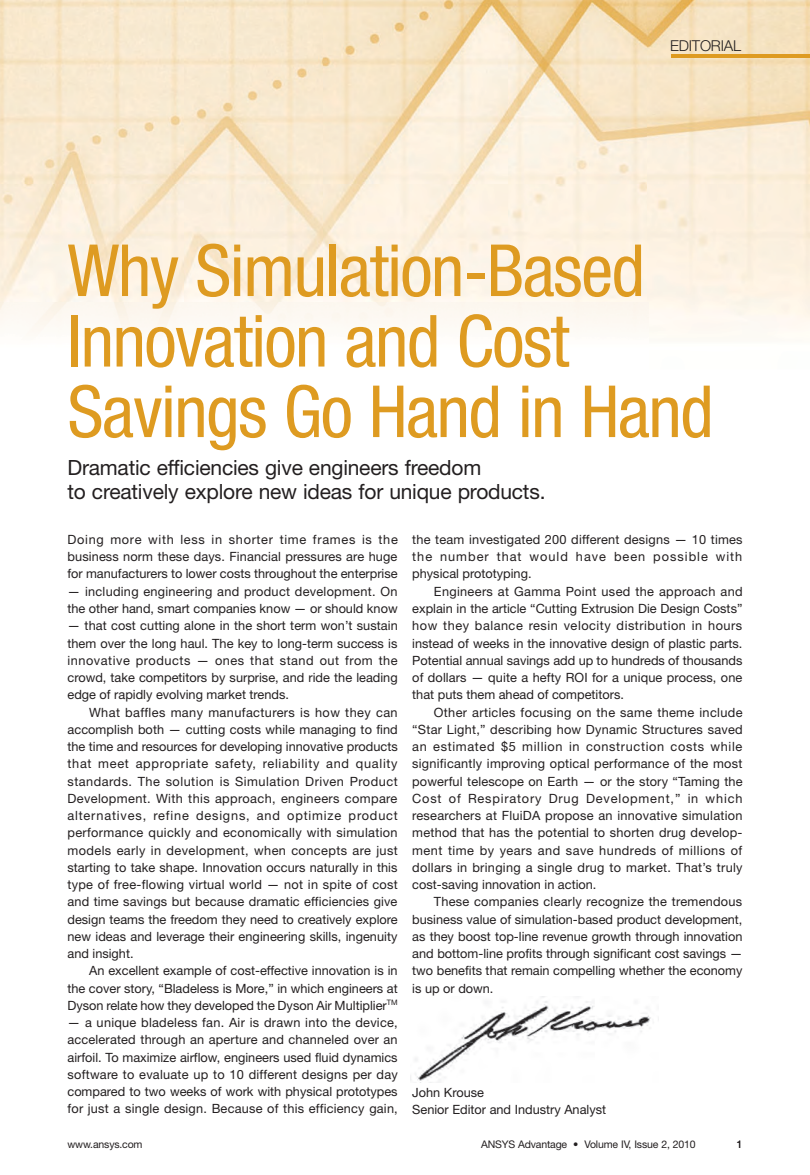
<style>
.page{position:relative;width:810px;height:1175px;background:#fff}
.page>*{position:absolute;margin:0;border:0;box-sizing:border-box;transform-origin:0 0}
.t1{font:condensed 72px/70.5px "Helvetica Neue LT Pro";letter-spacing:-.02em;color:#de9b21}
.t2{font:21px/24px "Helvetica Neue LT Pro";letter-spacing:-.01em;color:#231f20}
.t3{font:300 15px "Helvetica Neue LT Pro";letter-spacing:-.015em;color:#231f20}
.t4{font:12.75px/17.2px "Helvetica Neue LT Pro";color:#231f20;text-align:justify}
.t5{font:12.75px/17.2px "Helvetica Neue LT Pro";letter-spacing:.02em;color:#231f20}
.t6{font:10.5px "Helvetica Neue LT Pro";letter-spacing:-.015em;color:#231f20}
</style>
<div class="page">
<img style="left:0;top:0;width:810px;height:339px">
<img style="left:415px;top:996px;width:244px;height:86px">
<hr style="left:671px;top:55px;width:139px;height:3px;background:#de9b21">
<p class="t3" style="left:670px;top:37px;width:72px">EDITORIAL</p>
<h1 class="t1" style="left:68px;top:234px;width:648px">Why Simulation-Based<br>Innovation and Cost<br>Savings Go Hand in Hand</h1>
<h2 class="t2" style="left:68px;top:454px;width:480px">Dramatic efficiencies give engineers freedom<br>to creatively explore new ideas for unique products.</h2>
<p class="t4" style="left:68px;top:530px;width:332px">Doing more with less in shorter time frames is the business norm these days. Financial pressures are huge for manufacturers to lower costs throughout the enterprise</p>
<p class="t5" style="left:68px;top:582px;width:332px">— including engineering and product development. On the other hand, smart companies know — or should know</p>
<p class="t4" style="left:68px;top:617px;width:332px">— that cost cutting alone in the short term won’t sustain them over the long haul. The key to long-term success is innovative products — ones that stand out from the crowd, take competitors by surprise, and ride the leading edge of rapidly evolving market trends.</p>
<p class="t4" style="left:68px;top:703px;width:332px;text-indent:22px">What baffles many manufacturers is how they can accomplish both — cutting costs while managing to find the time and resources for developing innovative products that meet appropriate safety, reliability and quality standards. The solution is Simulation Driven Product Development. With this approach, engineers compare alternatives, refine designs, and optimize product performance quickly and economically with simulation models early in development, when concepts are just starting to take shape. Innovation occurs naturally in this type of free-flowing virtual world — not in spite of cost and time savings but because dramatic efficiencies give design teams the freedom they need to creatively explore new ideas and leverage their engineering skills, ingenuity and insight.</p>
<p class="t4" style="left:68px;top:962px;width:332px;text-indent:22px">An excellent example of cost-effective innovation is in the cover story, “Bladeless is More,” in which engineers at Dyson relate how they developed the Dyson Air Multiplier<sup>TM</sup></p>
<p class="t4" style="left:67px;top:1013px;width:332px">— a unique bladeless fan. Air is drawn into the device, accelerated through an aperture and channeled over an airfoil. To maximize airflow, engineers used fluid dynamics software to evaluate up to 10 different designs per day compared to two weeks of work with physical prototypes for just a single design. Because of this efficiency gain,</p>
<p class="t4" style="left:412px;top:530px;width:332px">the team investigated 200 different designs — 10 times the number that would have been possible with physical prototyping.</p>
<p class="t4" style="left:412px;top:582px;width:332px;text-indent:22px">Engineers at Gamma Point used the approach and explain in the article “Cutting Extrusion Die Design Costs” how they balance resin velocity distribution in hours instead of weeks in the innovative design of plastic parts.<br>Potential annual savings add up to hundreds of thousands of dollars — quite a hefty ROI for a unique process, one that puts them ahead of competitors.</p>
<p class="t4" style="left:412px;top:703px;width:332px;text-indent:22px">Other articles focusing on the same theme include “Star Light,” describing how Dynamic Structures saved an estimated $5 million in construction costs while significantly improving optical performance of the most powerful telescope on Earth — or the story “Taming the Cost of Respiratory Drug Development,” in which researchers at FluiDA propose an innovative simulation method that has the potential to shorten drug develop&shy;ment time by years and save hundreds of millions of dollars in bringing a single drug to market. That’s truly cost-saving innovation in action.</p>
<p class="t4" style="left:412px;top:892px;width:332px;text-indent:22px">These companies clearly recognize the tremendous business value of simulation-based product development, as they boost top-line revenue growth through innovation and bottom-line profits through significant cost savings — two benefits that remain compelling whether the economy is up or down.</p>
<p class="t4" style="left:412px;top:1083px;width:195px">John Krouse<br>Senior Editor and Industry Analyst</p>
<p class="t6" style="left:68px;top:1137px;width:77px">www.ansys.com</p>
<p class="t6" style="left:481px;top:1137px;width:216px">ANSYS Advantage • Volume IV, Issue 2, 2010</p>
<p class="t6" style="left:737px;top:1138px;width:7px">1</p>
</div>
